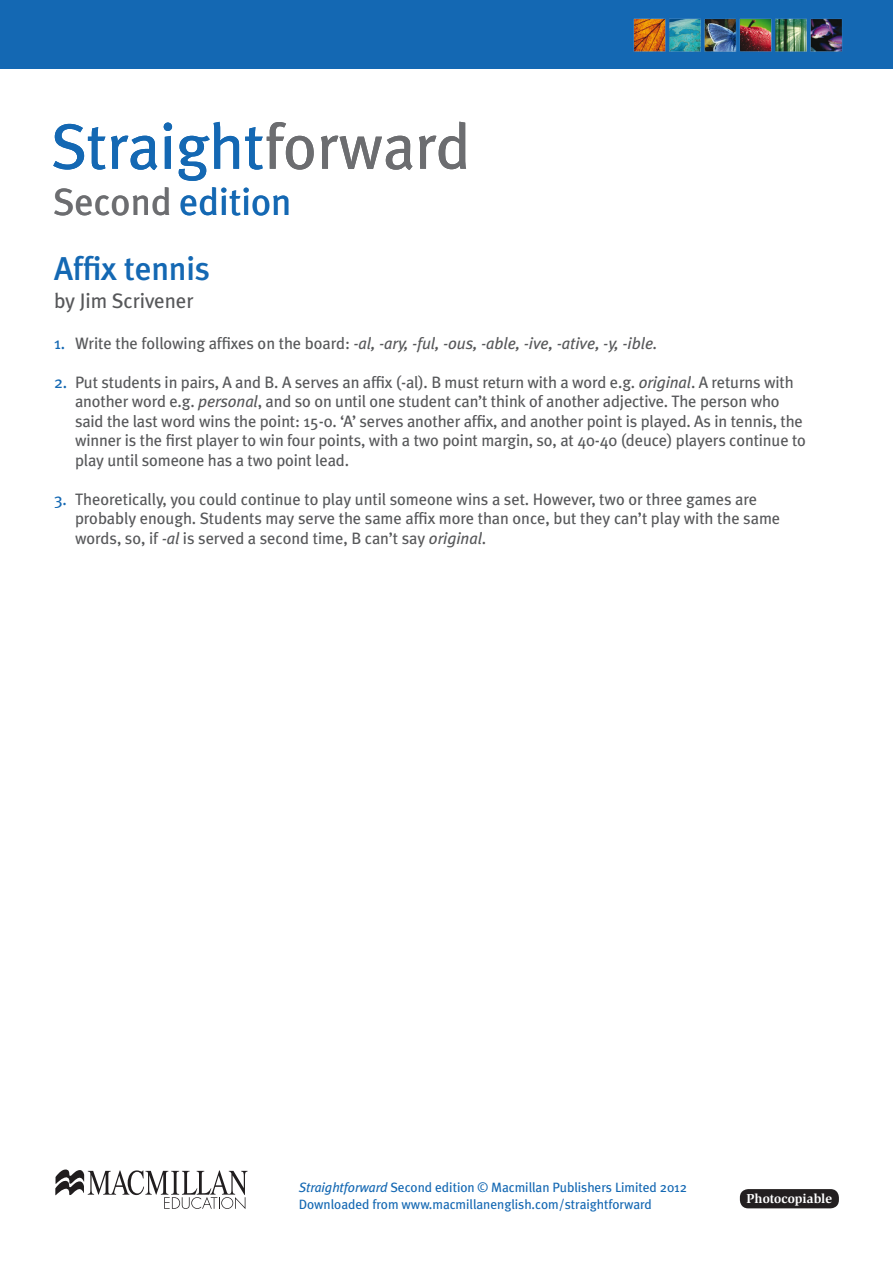
<style>
.page{position:relative;width:893px;height:1263px;background:#fff}
.page>*{position:absolute;margin:0;border:0;box-sizing:border-box;transform-origin:0 0}
.t1{font:64.05px "Meta Plus";letter-spacing:-.005em;color:#1468b3}
.t2{font:37.95px "Meta Plus";color:#1468b3}
.t3{font:500 33px "Meta Plus";letter-spacing:-.005em;color:#1468b3}
.t4{font:21px "Meta Plus";letter-spacing:-.005em;color:#57585a}
.t5{font:16.5px/19.5px "Meta Plus";letter-spacing:-.01em;color:#57585a}
.t6{font:italic 16.5px "Meta Plus";letter-spacing:-.005em;color:#57585a}
.t7{font:13.5px/16.5px "Meta Plus";letter-spacing:-.005em;color:#1468b3}
.t8{font:700 13.35px "Slimbach Std";color:#fff}
.s1{color:#6c6d70}
.s2{font-style:normal;color:#1468b3}
.s3{font-style:normal}
.s4{color:#1468b3}
.s5{font-style:italic}
</style>
<div class="page">
<div style="left:0;top:0;width:893px;height:69px;background:#1468b3"></div>
<img style="left:633px;top:18px;width:210px;height:34px">
<svg style="left:55px;top:1169px;width:193px;height:40px"></svg>
<div style="left:740px;top:1189px;width:99px;height:19px;background:#231f20;border-radius:8px"></div>
<p class="t1" style="left:51px;top:109px;width:421px">Straight<span class="s1">forward</span></p>
<p class="t2" style="left:53px;top:180px;width:240px"><span class="s1">Second</span> edition</p>
<p class="t3" style="left:54px;top:249px;width:158px">Affix tennis</p>
<p class="t4" style="left:54px;top:289px;width:141px">by Jim Scrivener</p>
<p class="t6" style="left:54px;top:334px;width:605px"><span class="s2">1.</span> <span class="s3">Write the following affixes on the board:</span> -al, -ary, -ful, -ous, -able, -ive, -ative, -y, -ible.</p>
<p class="t5" style="left:75px;top:372px;width:733px;text-indent:-21px"><span class="s4">2.</span> Put students in pairs, A and B. A serves an affix (-al). B must return with a word e.g. <span class="s5">original</span>. A returns with another word e.g. <span class="s5">personal</span>, and so on until one student can’t think of another adjective. The person who said the last word wins the point: 15-0. ‘A’ serves another affix, and another point is played. As in tennis, the winner is the first player to win four points, with a two point margin, so, at 40-40 (deuce) players continue to play until someone has a two point lead.</p>
<p class="t5" style="left:75px;top:489px;width:707px;text-indent:-21px"><span class="s4">3.</span> Theoretically, you could continue to play until someone wins a set. However, two or three games are probably enough. Students may serve the same affix more than once, but they can’t play with the same words, so, if <span class="s5">-al</span> is served a second time, B can’t say <span class="s5">original</span>.</p>
<p class="t7" style="left:299px;top:1179px;width:390px"><span class="s5">Straightforward</span> Second edition © Macmillan Publishers Limited 2012<br>Downloaded from www.macmillanenglish.com/straightforward</p>
<p class="t8" style="left:746px;top:1190px;width:87px">Photocopiable</p>
</div>
